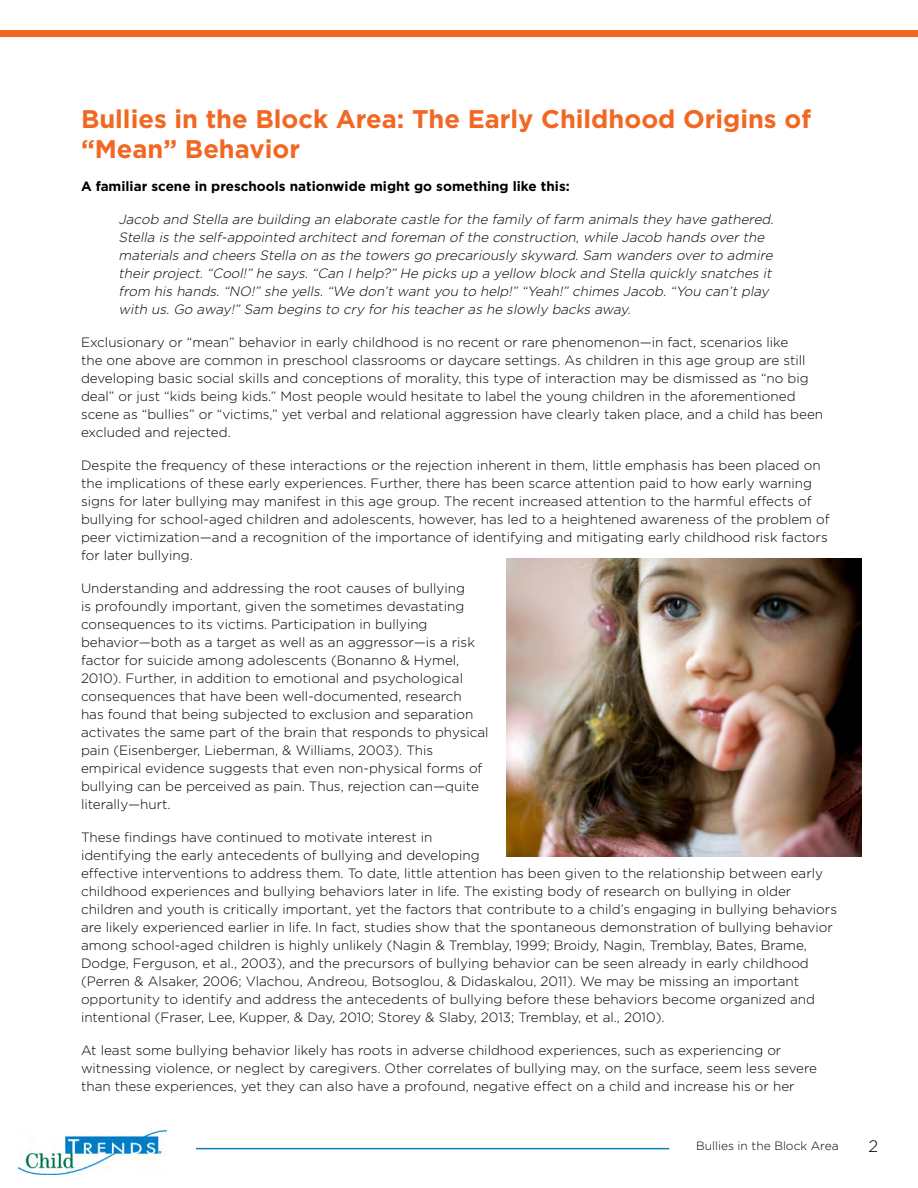
<style>
.page{position:relative;width:918px;height:1188px;background:#fff}
.page>*{position:absolute;margin:0;border:0;box-sizing:border-box;transform-origin:0 0}
.t1{font:700 25.5px/30px "Gotham";color:#f26722}
.t2{font:300 16.5px "Gotham";color:#000}
.t3{font:300 13.5px/18px "Gotham";color:#000}
.t4{font:italic 300 13.5px/18px "Gotham";color:#000}
.t5{font:700 13.5px "Gotham";color:#000}
.t6{font:300 12px "Gotham";color:#000}
</style>
<div class="page">
<hr style="left:196px;top:1148px;width:473px;height:1px;background:#0e7dc2">
<img style="left:18px;top:1130px;width:149px;height:44px">
<div style="left:0;top:30px;width:918px;height:7px;background:#f26722"></div>
<img style="left:507px;top:558px;width:354px;height:298px">
<h1 class="t1" style="left:81px;top:104px;width:732px">Bullies in the Block Area: The Early Childhood Origins of “Mean” Behavior</h1>
<p class="t5" style="left:81px;top:178px;width:490px">A familiar scene in preschools nationwide might go something like this:</p>
<p class="t4" style="left:118px;top:210px;width:660px">Jacob and Stella are building an elaborate castle for the family of farm animals they have gathered.<br>Stella is the self-appointed architect and foreman of the construction, while Jacob hands over the materials and cheers Stella on as the towers go precariously skyward. Sam wanders over to admire their project. “Cool!” he says. “Can I help?” He picks up a yellow block and Stella quickly snatches it from his hands. “NO!” she yells. “We don’t want you to help!” “Yeah!” chimes Jacob. “You can’t play with us. Go away!” Sam begins to cry for his teacher as he slowly backs away.</p>
<p class="t3" style="left:81px;top:333px;width:744px">Exclusionary or “mean” behavior in early childhood is no recent or rare phenomenon—in fact, scenarios like<br>the one above are common in preschool classrooms or daycare settings. As children in this age group are still developing basic social skills and conceptions of morality, this type of interaction may be dismissed as “no big deal” or just “kids being kids.” Most people would hesitate to label the young children in the aforementioned scene as “bullies” or “victims,” yet verbal and relational aggression have clearly taken place, and a child has been excluded and rejected.</p>
<p class="t3" style="left:81px;top:456px;width:750px">Despite the frequency of these interactions or the rejection inherent in them, little emphasis has been placed on the implications of these early experiences. Further, there has been scarce attention paid to how early warning signs for later bullying may manifest in this age group. The recent increased attention to the harmful effects of bullying for school-aged children and adolescents, however, has led to a heightened awareness of the problem of peer victimization—and a recognition of the importance of identifying and mitigating early childhood risk factors for later bullying.</p>
<p class="t3" style="left:81px;top:579px;width:409px">Understanding and addressing the root causes of bullying<br>is profoundly important, given the sometimes devastating consequences to its victims. Participation in bullying behavior—both as a target as well as an aggressor—is a risk factor for suicide among adolescents (Bonanno &amp; Hymel, 2010). Further, in addition to emotional and psychological consequences that have been well-documented, research<br>has found that being subjected to exclusion and separation activates the same part of the brain that responds to physical pain (Eisenberger, Lieberman, &amp; Williams, 2003). This empirical evidence suggests that even non-physical forms of bullying can be perceived as pain. Thus, rejection can—quite literally—hurt.</p>
<p class="t3" style="left:81px;top:828px;width:758px">These findings have continued to motivate interest in<br>identifying the early antecedents of bullying and developing<br>effective interventions to address them. To date, little attention has been given to the relationship between early childhood experiences and bullying behaviors later in life. The existing body of research on bullying in older children and youth is critically important, yet the factors that contribute to a child’s engaging in bullying behaviors are likely experienced earlier in life. In fact, studies show that the spontaneous demonstration of bullying behavior among school-aged children is highly unlikely (Nagin &amp; Tremblay, 1999; Broidy, Nagin, Tremblay, Bates, Brame, Dodge, Ferguson, et al., 2003), and the precursors of bullying behavior can be seen already in early childhood (Perren &amp; Alsaker, 2006; Vlachou, Andreou, Botsoglou, &amp; Didaskalou, 2011). We may be missing an important opportunity to identify and address the antecedents of bullying before these behaviors become organized and intentional (Fraser, Lee, Kupper, &amp; Day, 2010; Storey &amp; Slaby, 2013; Tremblay, et al., 2010).</p>
<p class="t3" style="left:81px;top:1041px;width:738px">At least some bullying behavior likely has roots in adverse childhood experiences, such as experiencing or witnessing violence, or neglect by caregivers. Other correlates of bullying may, on the surface, seem less severe than these experiences, yet they can also have a profound, negative effect on a child and increase his or her</p>
<p class="t6" style="left:696px;top:1139px;width:144px">Bullies in the Block Area</p>
<p class="t2" style="left:868px;top:1136px;width:11px">2</p>
</div>
